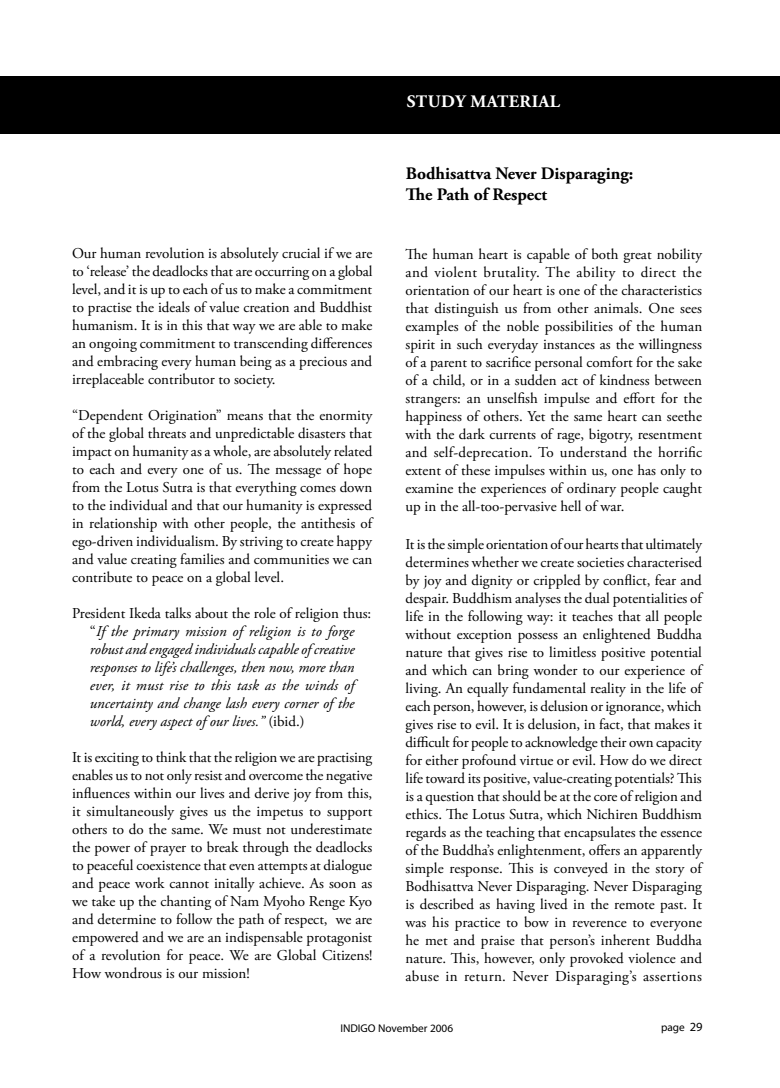
<style>
.page{position:relative;width:780px;height:1088px;background:#fff}
.page>*{position:absolute;margin:0;border:0;box-sizing:border-box;transform-origin:0 0}
.t1{font:700 17.5px/21px "Adobe Garamond Pro";color:#000}
.t2{font:700 17.5px "Adobe Garamond Pro";letter-spacing:.025em;color:#fff}
.t3{font:15px/18px "Adobe Garamond Pro";color:#000;text-align:justify}
.t4{font:italic 15px/18px "Adobe Garamond Pro";color:#000}
.t5{font:11.25px "Myriad Pro";color:#000}
.s1{font-style:normal}
.s2{font-size:12.5px}
</style>
<div class="page">
<div style="left:0;top:76px;width:780px;height:57px;background:#000"></div>
<p class="t2" style="left:406px;top:91px;width:155px">STUDY MATERIAL</p>
<p class="t3" style="left:72px;top:244px;width:302px">Our human revolution is absolutely crucial if we are to ‘release’ the deadlocks that are occurring on a global level, and it is up to each of us to make a commitment to practise the ideals of value creation and Buddhist humanism. It is in this that way we are able to make an ongoing commitment to transcending differences and embracing every human being as a precious and irreplaceable contributor to society.</p>
<p class="t3" style="left:72px;top:406px;width:302px">“Dependent Origination” means that the enormity of the global threats and unpredictable disasters that impact on humanity as a whole, are absolutely related to each and every one of us. The message of hope from the Lotus Sutra is that everything comes down to the individual and that our humanity is expressed in relationship with other people, the antithesis of ego-driven individualism. By striving to create happy and value creating families and communities we can contribute to peace on a global level.</p>
<p class="t4" style="left:90px;top:604px;width:283px;text-indent:-18px"><span class="s1">President Ikeda talks about the role of religion thus: “</span>If the primary mission of religion is to forge robust and engaged individuals capable of creative responses to life’s challenges, then now, more than ever, it must rise to this task as the winds of uncertainty and change lash every corner of the world, every aspect of our lives.” <span class="s1">(ibid.)</span></p>
<p class="t3" style="left:72px;top:748px;width:302px">It is exciting to think that the religion we are practising enables us to not only resist and overcome the negative influences within our lives and derive joy from this, it simultaneously gives us the impetus to support others to do the same. We must not underestimate the power of prayer to break through the deadlocks to peaceful coexistence that even attempts at dialogue and peace work cannot initally achieve. As soon as we take up the chanting of Nam Myoho Renge Kyo and determine to follow the path of respect, we are empowered and we are an indispensable protagonist of a revolution for peace. We are Global Citizens!<br>How wondrous is our mission!</p>
<p class="t1" style="left:406px;top:163px;width:229px">Bodhisattva Never Disparaging:<br>The Path of Respect</p>
<p class="t3" style="left:405px;top:246px;width:298px">The human heart is capable of both great nobility and violent brutality. The ability to direct the orientation of our heart is one of the characteristics that distinguish us from other animals. One sees examples of the noble possibilities of the human spirit in such everyday instances as the willingness of a parent to sacrifice personal comfort for the sake of a child, or in a sudden act of kindness between strangers: an unselfish impulse and effort for the happiness of others. Yet the same heart can seethe with the dark currents of rage, bigotry, resentment and self-deprecation. To understand the horrific extent of these impulses within us, one has only to examine the experiences of ordinary people caught up in the all-too-pervasive hell of war.</p>
<p class="t3" style="left:405px;top:536px;width:298px">It is the simple orientation of our hearts that ultimately determines whether we create societies characterised by joy and dignity or crippled by conflict, fear and despair. Buddhism analyses the dual potentialities of life in the following way: it teaches that all people without exception possess an enlightened Buddha nature that gives rise to limitless positive potential and which can bring wonder to our experience of living. An equally fundamental reality in the life of each person, however, is delusion or ignorance, which gives rise to evil. It is delusion, in fact, that makes it difficult for people to acknowledge their own capacity for either profound virtue or evil. How do we direct life toward its positive, value-creating potentials? This is a question that should be at the core of religion and ethics. The Lotus Sutra, which Nichiren Buddhism regards as the teaching that encapsulates the essence of the Buddha’s enlightenment, offers an apparently simple response. This is conveyed in the story of Bodhisattva Never Disparaging. Never Disparaging is described as having lived in the remote past. It was his practice to bow in reverence to everyone he met and praise that person’s inherent Buddha nature. This, however, only provoked violence and abuse in return. Never Disparaging’s assertions</p>
<p class="t5" style="left:340px;top:1021px;width:114px">INDIGO November 2006</p>
<p class="t5" style="left:661px;top:1020px;width:43px">page <span class="s2">29</span></p>
</div>
